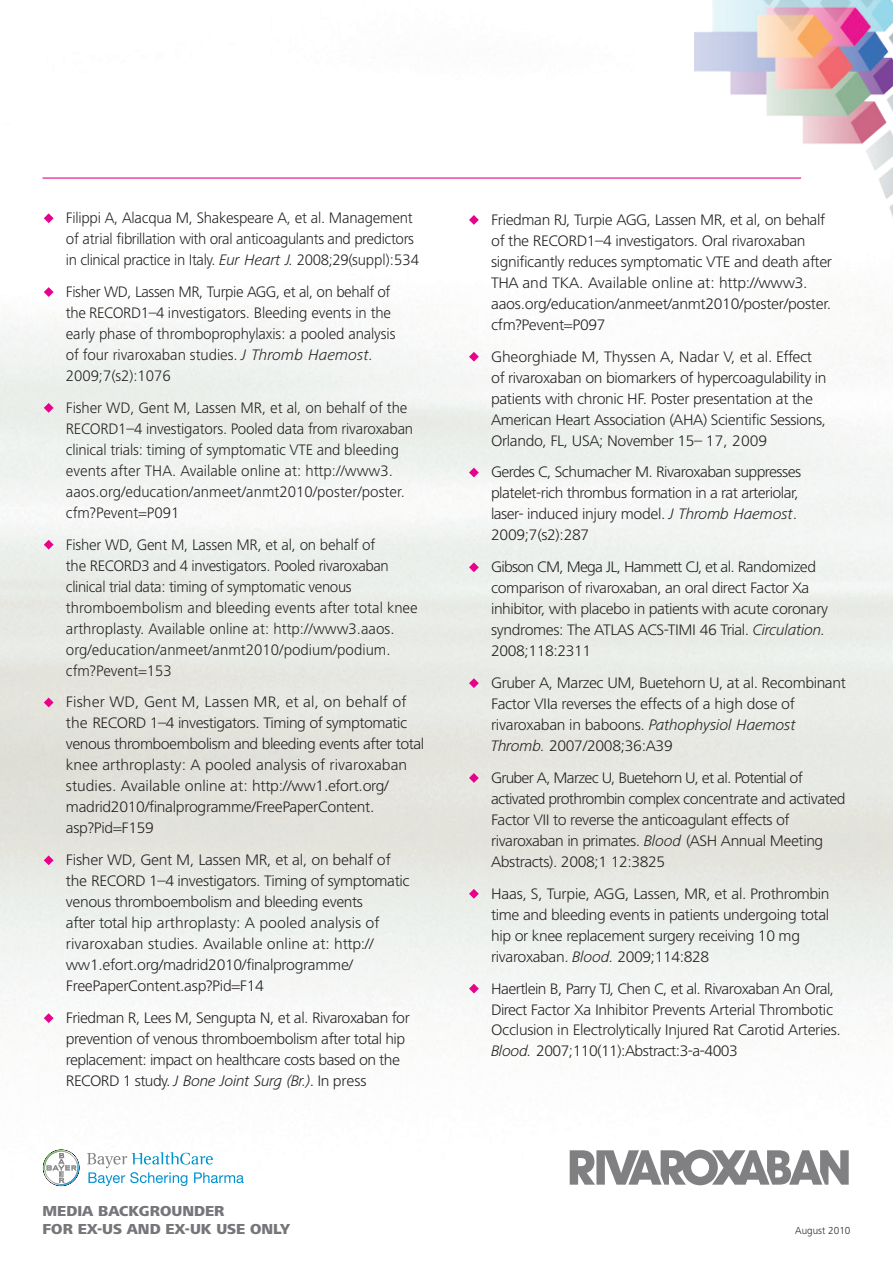
<style>
.page{position:relative;width:893px;height:1263px;background:#fff}
.page>*{position:absolute;margin:0;border:0;box-sizing:border-box;transform-origin:0 0}
.t1{font:300 15.75px/21px "Frutiger Next LT";letter-spacing:-.025em;color:#231f20;scale:1.05 1}
.t2{font:300 15.75px/21px "Frutiger Next LT";letter-spacing:-.025em;color:#231f20}
.t3{font:300 15.75px/21px "Frutiger Next LT";color:#231f20}
.t4{font:300 15.75px/21px "Frutiger Next LT";letter-spacing:-.005em;color:#231f20}
.t5{font:800 15px/18px "Frutiger Next LT";color:#767579}
.t6{font:300 10.5px "Frutiger Next LT";color:#231f20}
.s1{font-style:italic}
</style>
<div class="page">
<img style="left:0;top:177px;width:893px;height:1010px">
<svg style="left:43px;top:1149px;width:36px;height:37px"></svg>
<svg style="left:87px;top:1152px;width:157px;height:34px"></svg>
<svg style="left:570px;top:1150px;width:279px;height:35px"></svg>
<img style="left:694px;top:0;width:199px;height:279px">
<hr style="left:43px;top:177px;width:758px;height:2px;background:#e80289">
<svg style="left:44px;top:213px;width:10px;height:10px"></svg>
<svg style="left:44px;top:287px;width:10px;height:10px"></svg>
<svg style="left:44px;top:403px;width:10px;height:10px"></svg>
<svg style="left:44px;top:540px;width:10px;height:10px"></svg>
<svg style="left:44px;top:698px;width:10px;height:9px"></svg>
<svg style="left:44px;top:855px;width:10px;height:10px"></svg>
<svg style="left:44px;top:1013px;width:10px;height:10px"></svg>
<svg style="left:469px;top:215px;width:10px;height:10px"></svg>
<svg style="left:469px;top:352px;width:10px;height:10px"></svg>
<svg style="left:469px;top:468px;width:10px;height:9px"></svg>
<svg style="left:469px;top:562px;width:10px;height:10px"></svg>
<svg style="left:469px;top:678px;width:10px;height:10px"></svg>
<svg style="left:469px;top:773px;width:10px;height:10px"></svg>
<svg style="left:469px;top:889px;width:10px;height:10px"></svg>
<svg style="left:469px;top:984px;width:10px;height:9px"></svg>
<p class="t2" style="left:66px;top:207px;width:355px">Filippi A, Alacqua M, Shakespeare A, et al. Management of atrial fibrillation with oral anticoagulants and predictors in clinical practice in Italy. <span class="s1">Eur Heart J.</span> 2008;29(suppl):534</p>
<p class="t2" style="left:66px;top:281px;width:331px">Fisher WD, Lassen MR, Turpie AGG, et al, on behalf of the RECORD1–4 investigators. Bleeding events in the early phase of thromboprophylaxis: a pooled analysis of four rivaroxaban studies. <span class="s1">J Thromb Haemost.<br></span>2009;7(s2):1076</p>
<p class="t4" style="left:66px;top:397px;width:349px">Fisher WD, Gent M, Lassen MR, et al, on behalf of the RECORD1–4 investigators. Pooled data from rivaroxaban clinical trials: timing of symptomatic VTE and bleeding events after THA. Available online at: http://www3. aaos.org/education/anmeet/anmt2010/poster/poster. cfm?Pevent=P091</p>
<p class="t3" style="left:66px;top:534px;width:353px">Fisher WD, Gent M, Lassen MR, et al, on behalf of<br>the RECORD3 and 4 investigators. Pooled rivaroxaban clinical trial data: timing of symptomatic venous thromboembolism and bleeding events after total knee arthroplasty. Available online at: http://www3.aaos. org/education/anmeet/anmt2010/podium/podium. cfm?Pevent=153</p>
<p class="t1" style="left:66px;top:692px;width:343px">Fisher WD, Gent M, Lassen MR, et al, on behalf of the RECORD 1–4 investigators. Timing of symptomatic venous thromboembolism and bleeding events after total knee arthroplasty: A pooled analysis of rivaroxaban studies. Available online at: http://ww1.efort.org/ madrid2010/finalprogramme/FreePaperContent. asp?Pid=F159</p>
<p class="t1" style="left:66px;top:849px;width:329px">Fisher WD, Gent M, Lassen MR, et al, on behalf of the RECORD 1–4 investigators. Timing of symptomatic venous thromboembolism and bleeding events<br>after total hip arthroplasty: A pooled analysis of rivaroxaban studies. Available online at: http:// ww1.efort.org/madrid2010/finalprogramme/ FreePaperContent.asp?Pid=F14</p>
<p class="t1" style="left:66px;top:1007px;width:329px">Friedman R, Lees M, Sengupta N, et al. Rivaroxaban for prevention of venous thromboembolism after total hip replacement: impact on healthcare costs based on the RECORD 1 study. <span class="s1">J Bone Joint Surg (Br.)</span>. In press</p>
<p class="t5" style="left:43px;top:1202px;width:249px">MEDIA BACKGROUNDER<br>FOR EX-US AND EX-UK USE ONLY</p>
<p class="t1" style="left:491px;top:209px;width:326px">Friedman RJ, Turpie AGG, Lassen MR, et al, on behalf of the RECORD1–4 investigators. Oral rivaroxaban significantly reduces symptomatic VTE and death after THA and TKA. Available online at: http://www3. aaos.org/education/anmeet/anmt2010/poster/poster. cfm?Pevent=P097</p>
<p class="t1" style="left:491px;top:346px;width:321px">Gheorghiade M, Thyssen A, Nadar V, et al. Effect of rivaroxaban on biomarkers of hypercoagulability in patients with chronic HF. Poster presentation at the American Heart Association (AHA) Scientific Sessions, Orlando, FL, USA; November 15– 17, 2009</p>
<p class="t1" style="left:491px;top:462px;width:297px">Gerdes C, Schumacher M. Rivaroxaban suppresses platelet-rich thrombus formation in a rat arteriolar, laser- induced injury model. <span class="s1">J Thromb Haemost</span>.<br>2009;7(s2):287</p>
<p class="t1" style="left:491px;top:556px;width:322px">Gibson CM, Mega JL, Hammett CJ, et al. Randomized comparison of rivaroxaban, an oral direct Factor Xa inhibitor, with placebo in patients with acute coronary syndromes: The ATLAS ACS-TIMI 46 Trial. <span class="s1">Circulation.<br></span>2008;118:2311</p>
<p class="t1" style="left:491px;top:672px;width:339px">Gruber A, Marzec UM, Buetehorn U, at al. Recombinant Factor VIIa reverses the effects of a high dose of rivaroxaban in baboons. <span class="s1">Pathophysiol Haemost Thromb.</span> 2007/2008;36:A39</p>
<p class="t1" style="left:491px;top:767px;width:339px">Gruber A, Marzec U, Buetehorn U, et al. Potential of activated prothrombin complex concentrate and activated Factor VII to reverse the anticoagulant effects of rivaroxaban in primates. <span class="s1">Blood</span> (ASH Annual Meeting Abstracts). 2008;1 12:3825</p>
<p class="t1" style="left:491px;top:883px;width:324px">Haas, S, Turpie, AGG, Lassen, MR, et al. Prothrombin time and bleeding events in patients undergoing total hip or knee replacement surgery receiving 10 mg rivaroxaban. <span class="s1">Blood.</span> 2009;114:828</p>
<p class="t1" style="left:491px;top:978px;width:335px">Haertlein B, Parry TJ, Chen C, et al. Rivaroxaban An Oral, Direct Factor Xa Inhibitor Prevents Arterial Thrombotic Occlusion in Electrolytically Injured Rat Carotid Arteries.<br><span class="s1">Blood.</span> 2007;110(11):Abstract:3-a-4003</p>
<p class="t6" style="left:795px;top:1225px;width:57px">August 2010</p>
</div>
